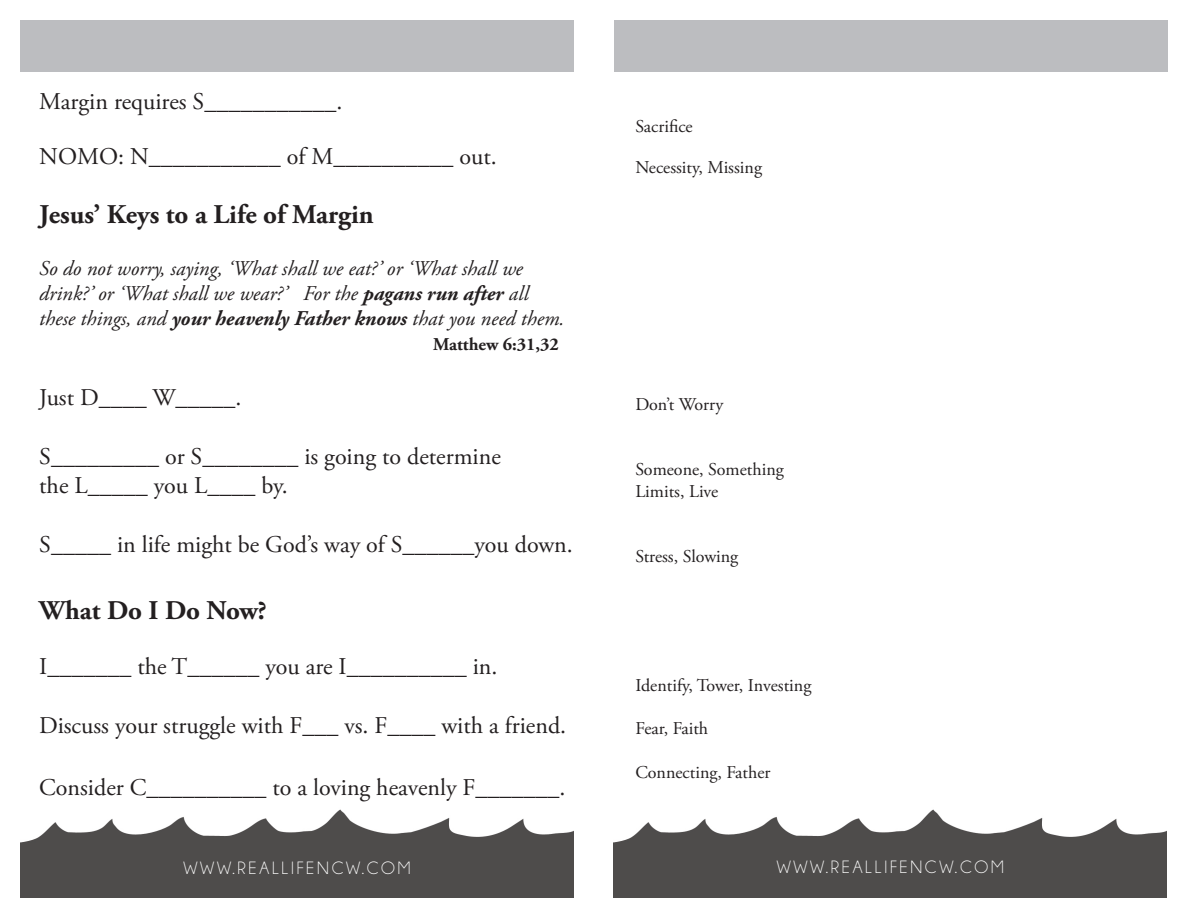
<style>
.page{position:relative;width:1188px;height:918px;background:#fff}
.page>*{position:absolute;margin:0;border:0;box-sizing:border-box;transform-origin:0 0}
.t1{font:700 27px "Adobe Garamond Pro";color:#231f20}
.t2{font:24px "Adobe Garamond Pro";color:#231f20}
.t3{font:italic 21px/25.2px "Adobe Garamond Pro";color:#231f20}
.t4{font:18px "Adobe Garamond Pro";color:#231f20}
.t5{font:18px "Champagne&Limousines";letter-spacing:.15em;color:#fff}
.t6{font:700 18px "Adobe Garamond Pro";color:#231f20}
.s1{font-weight:700}
</style>
<div class="page">
<img style="left:614px;top:809px;width:553px;height:89px">
<img style="left:20px;top:809px;width:554px;height:89px">
<div style="left:614px;top:20px;width:554px;height:52px;background:#bcbdc0"></div>
<div style="left:20px;top:20px;width:554px;height:52px;background:#bcbdc0"></div>
<p class="t2" style="left:39px;top:87px;width:305px">Margin requires S___________.</p>
<p class="t2" style="left:39px;top:142px;width:459px">NOMO: N___________ of M__________ out.</p>
<p class="t1" style="left:39px;top:199px;width:336px">Jesus’ Keys to a Life of Margin</p>
<p class="t3" style="left:39px;top:256px;width:491px">So do not worry, saying, ‘What shall we eat?’ or ‘What shall we drink?’ or ‘What shall we wear?’ For the <span class="s1">pagans run after</span> all</p>
<p class="t3" style="left:39px;top:306px;width:527px">these things, and <span class="s1">your heavenly Father knows</span> that you need them.</p>
<p class="t6" style="left:433px;top:334px;width:127px">Matthew 6:31,32</p>
<p class="t2" style="left:39px;top:383px;width:204px">Just D____ W_____.</p>
<p class="t2" style="left:39px;top:442px;width:463px">S_________ or S________ is going to determine</p>
<p class="t2" style="left:39px;top:471px;width:250px">the L_____ you L____ by.</p>
<p class="t2" style="left:39px;top:530px;width:535px">S_____ in life might be God’s way of S______you down.</p>
<p class="t1" style="left:39px;top:595px;width:229px">What Do I Do Now?</p>
<p class="t2" style="left:39px;top:652px;width:460px">I_______ the T______ you are I__________ in.</p>
<p class="t2" style="left:39px;top:711px;width:528px">Discuss your struggle with F___ vs. F____ with a friend.</p>
<p class="t2" style="left:39px;top:773px;width:528px">Consider C__________ to a loving heavenly F_______.</p>
<p class="t5" style="left:183px;top:858px;width:229px">WWW.REALLIFENCW.COM</p>
<p class="t4" style="left:635px;top:116px;width:59px">Sacrifice</p>
<p class="t4" style="left:635px;top:156px;width:128px">Necessity, Missing</p>
<p class="t4" style="left:635px;top:394px;width:90px">Don’t Worry</p>
<p class="t4" style="left:635px;top:459px;width:150px">Someone, Something</p>
<p class="t4" style="left:635px;top:480px;width:85px">Limits, Live</p>
<p class="t4" style="left:635px;top:545px;width:104px">Stress, Slowing</p>
<p class="t4" style="left:635px;top:675px;width:178px">Identify, Tower, Investing</p>
<p class="t4" style="left:635px;top:718px;width:74px">Fear, Faith</p>
<p class="t4" style="left:635px;top:761px;width:137px">Connecting, Father</p>
<p class="t5" style="left:777px;top:858px;width:229px">WWW.REALLIFENCW.COM</p>
</div>
